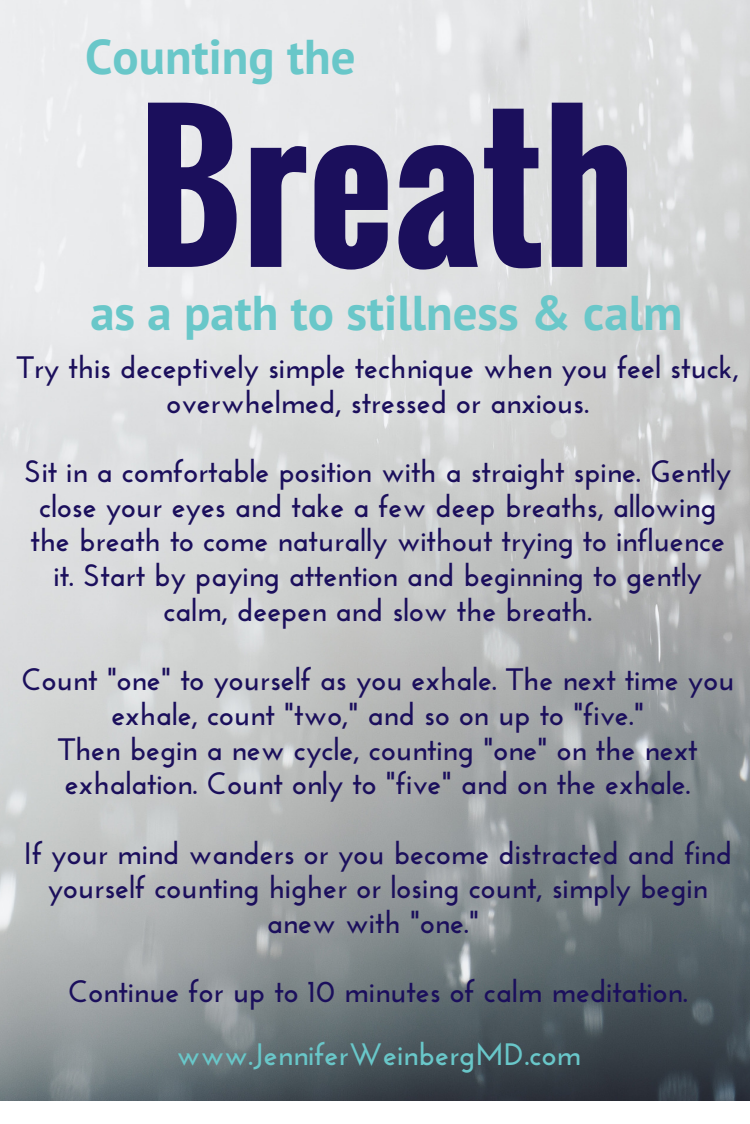
<style>
.page{position:relative;width:750px;height:1124px;background:#fff}
.page>*{position:absolute;margin:0;border:0;box-sizing:border-box;transform-origin:0 0}
.t1{font:700 186.88px "Oswald";color:#1b0f5c}
.t2{font:700 48.88px "PT Sans";color:#69c7c9}
.t3{font:700 31px/34.8px "Josefin Sans";color:#1b0f5c;text-align:center}
.t4{font:700 31px "Josefin Sans";color:#69c7c9}
</style>
<div class="page">
<img style="left:0;top:0;width:750px;height:1100px">
<h2 class="t2" style="left:85px;top:24px;width:272px">Counting the</h2>
<h1 class="t1" style="left:138px;top:44px;width:498px">Breath</h1>
<h2 class="t2" style="left:90px;top:280px;width:594px">as a path to stillness &amp; calm</h2>
<p class="t3" style="left:17px;top:353px;width:724px">Try this deceptively simple technique when you feel stuck, overwhelmed, stressed or anxious.</p>
<p class="t3" style="left:24px;top:457px;width:709px">Sit in a comfortable position with a straight spine. Gently close your eyes and take a few deep breaths, allowing the breath to come naturally without trying to influence it. Start by paying attention and beginning to gently calm, deepen and slow the breath.</p>
<p class="t3" style="left:21px;top:665px;width:715px">Count "one" to yourself as you exhale. The next time you exhale, count "two," and so on up to "five."<br>Then begin a new cycle, counting "one" on the next exhalation. Count only to "five" and on the exhale.</p>
<p class="t3" style="left:23px;top:838px;width:710px">If your mind wanders or you become distracted and find yourself counting higher or losing count, simply begin anew with "one."</p>
<p class="t3" style="left:68px;top:977px;width:621px">Continue for up to 10 minutes of calm meditation.</p>
<p class="t4" style="left:176px;top:1041px;width:406px">www.JenniferWeinbergMD.com</p>
</div>
